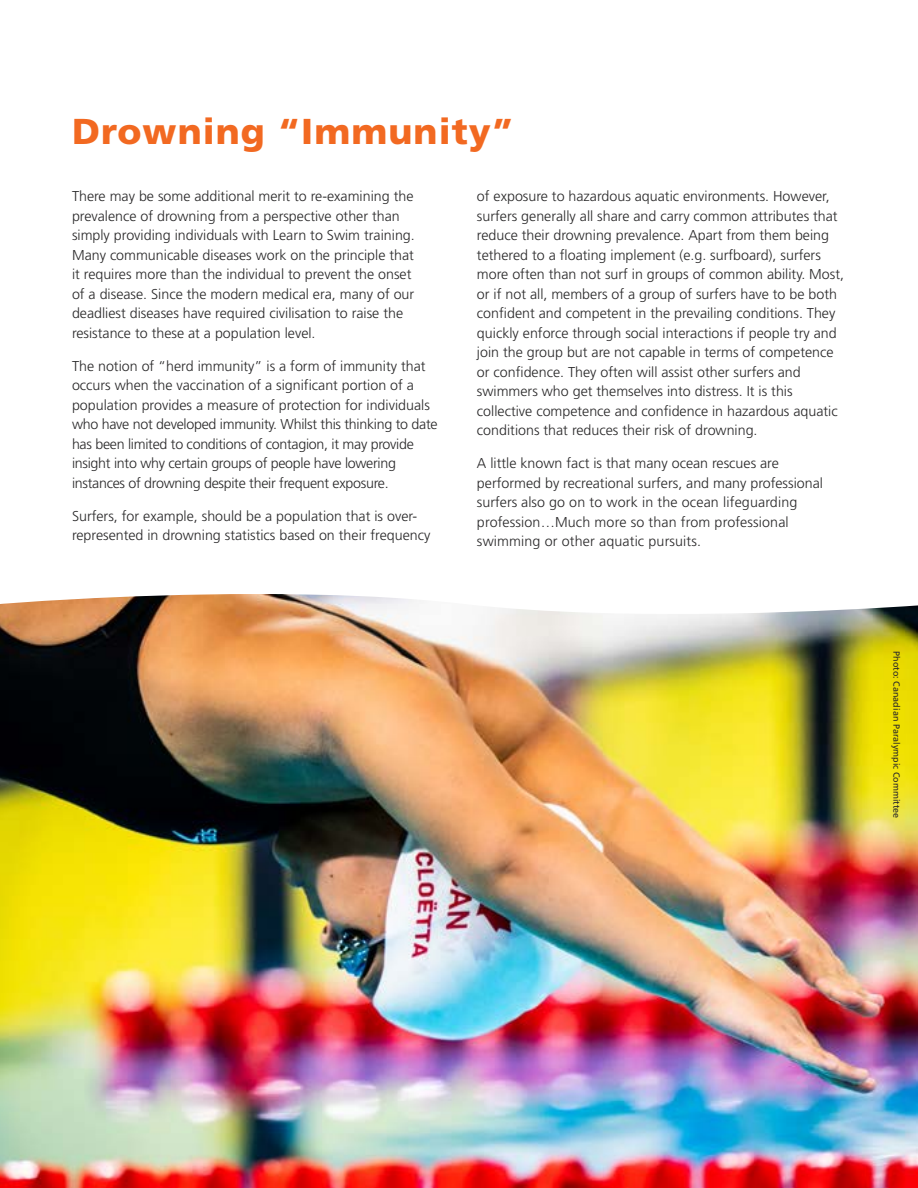
<style>
.page{position:relative;width:918px;height:1188px;background:#fff}
.page>*{position:absolute;margin:0;border:0;box-sizing:border-box;transform-origin:0 0}
.t1{font:900 36px "Frutiger LT Std";letter-spacing:.03em;color:#f26921}
.t2{font:300 14.25px/19.5px "Frutiger LT Std";color:#292829}
.t3{font:300 14.25px/19.5px "Frutiger LT Std";letter-spacing:-.02em;color:#292829}
.t4{font:9px "Frutiger LT Std";color:#292829}
</style>
<div class="page">
<img style="left:0;top:594px;width:918px;height:594px">
<h1 class="t1" style="left:72px;top:110px;width:443px">Drowning “Immunity”</h1>
<p class="t2" style="left:72px;top:187px;width:344px">There may be some additional merit to re-examining the prevalence of drowning from a perspective other than simply providing individuals with Learn to Swim training.<br>Many communicable diseases work on the principle that it requires more than the individual to prevent the onset of a disease. Since the modern medical era, many of our deadliest diseases have required civilisation to raise the resistance to these at a population level.</p>
<p class="t3" style="left:72px;top:356px;width:367px">The notion of “herd immunity” is a form of immunity that occurs when the vaccination of a significant portion of a population provides a measure of protection for individuals who have not developed immunity. Whilst this thinking to date has been limited to conditions of contagion, it may provide insight into why certain groups of people have lowering instances of drowning despite their frequent exposure.</p>
<p class="t2" style="left:72px;top:506px;width:360px">Surfers, for example, should be a population that is over&shy;represented in drowning statistics based on their frequency</p>
<p class="t2" style="left:477px;top:187px;width:369px">of exposure to hazardous aquatic environments. However, surfers generally all share and carry common attributes that reduce their drowning prevalence. Apart from them being tethered to a floating implement (e.g. surfboard), surfers more often than not surf in groups of common ability. Most, or if not all, members of a group of surfers have to be both confident and competent in the prevailing conditions. They quickly enforce through social interactions if people try and join the group but are not capable in terms of competence or confidence. They often will assist other surfers and swimmers who get themselves into distress. It is this collective competence and confidence in hazardous aquatic conditions that reduces their risk of drowning.</p>
<p class="t2" style="left:477px;top:454px;width:348px">A little known fact is that many ocean rescues are performed by recreational surfers, and many professional surfers also go on to work in the ocean lifeguarding profession…Much more so than from professional swimming or other aquatic pursuits.</p>
<p class="t4" style="left:902px;top:651px;width:168px;rotate:90deg">Photo: Canadian Paralympic Committee</p>
</div>
